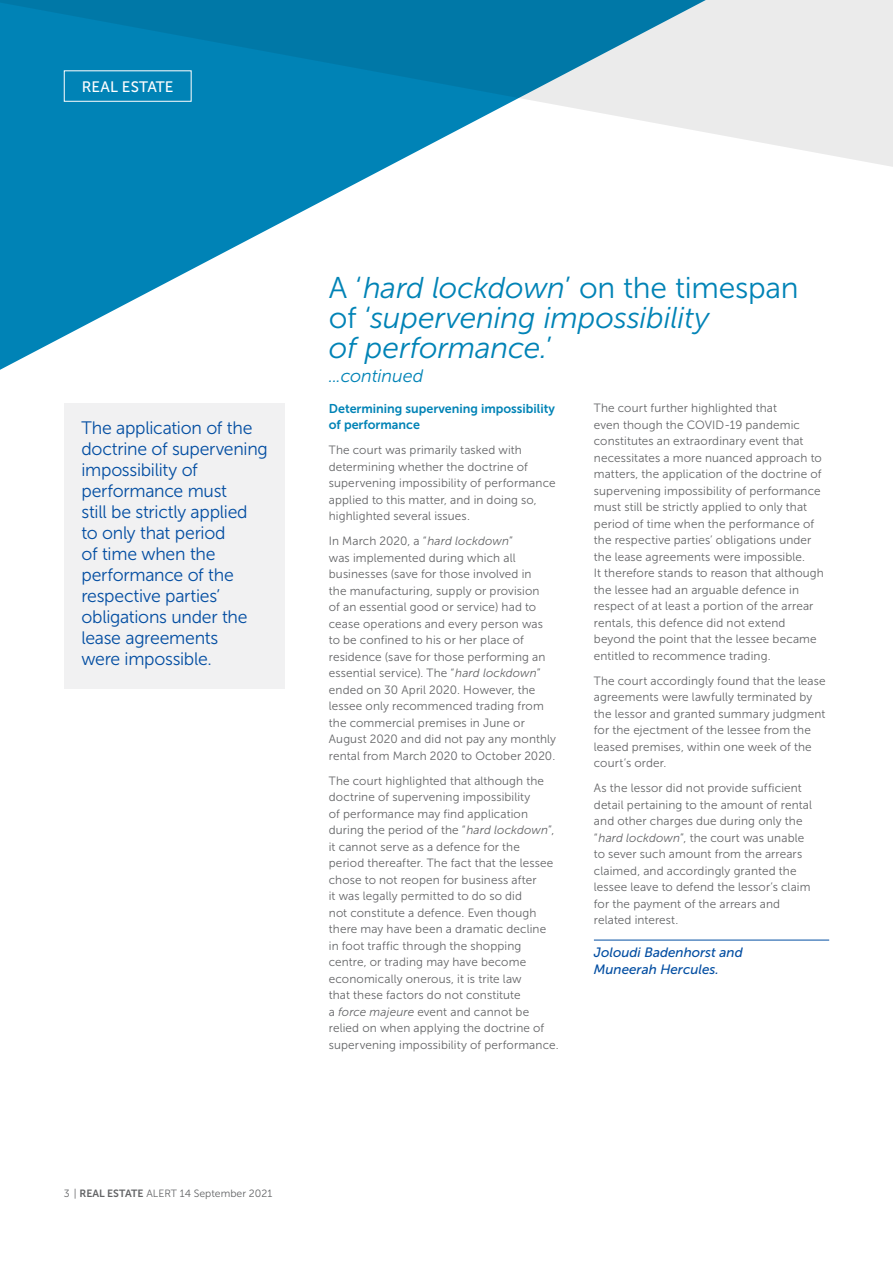
<style>
.page{position:relative;width:893px;height:1263px;background:#fff}
.page>*{position:absolute;margin:0;border:0;box-sizing:border-box;transform-origin:0 0}
.t1{font:italic 30px/30px "Museo Sans 300";letter-spacing:-.005em;color:#0083b6}
.t2{font:18px/21px "Museo Sans 300";letter-spacing:-.015em;color:#034ea2}
.t3{font:italic 18px "Museo Sans 300";letter-spacing:-.005em;color:#0083b6}
.t4{font:15.15px "Museo Sans 500";letter-spacing:.005em;color:#fff}
.t5{font:italic 13.5px/16.2px "Museo Sans 500";color:#034ea2}
.t6{font:12.75px/16.5px "Museo Sans 700";color:#0083b6}
.t7{font:12px/16.5px "Museo Sans 300";letter-spacing:.01em;color:#636466}
.t8{font:10.5px "Museo Sans 300";color:#636466}
.s1{font-family:"Museo Sans 700"}
.s2{font-style:normal}
.s3{font-style:italic}
</style>
<div class="page">
<svg style="left:0;top:189px;width:345px;height:181px;fill:#0083b6"></svg>
<svg style="left:0;top:0;width:893px;height:189px"></svg>
<div style="left:64px;top:70px;width:128px;height:32px;border:1px solid #fff"></div>
<hr style="left:594px;top:940px;width:235px;height:1px;background:#034ea2">
<div style="left:65px;top:403px;width:220px;height:286px;background:#f1f1f2"></div>
<p class="t4" style="left:82px;top:78px;width:93px">REAL ESTATE</p>
<p class="t2" style="left:82px;top:417px;width:188px">The application of the doctrine of supervening impossibility of performance must<br>still be strictly applied to only that period<br>of time when the performance of the respective parties’ obligations under the lease agreements<br>were impossible.</p>
<p class="t8" style="left:64px;top:1188px;width:210px">3 | <span class="s1">REAL ESTATE</span> ALERT 14 September 2021</p>
<h1 class="t1" style="left:329px;top:273px;width:471px"><span class="s2">A ‘</span>hard lockdown<span class="s2">’ on the timespan of ‘</span>supervening impossibility<br>of performance.<span class="s2">’</span></h1>
<h2 class="t3" style="left:329px;top:366px;width:96px">...continued</h2>
<p class="t6" style="left:329px;top:400px;width:228px">Determining supervening impossibility of performance</p>
<p class="t7" style="left:329px;top:442px;width:228px">The court was primarily tasked with determining whether the doctrine of supervening impossibility of performance applied to this matter, and in doing so, highlighted several issues.</p>
<p class="t7" style="left:329px;top:533px;width:229px">In March 2020, a “<span class="s3">hard lockdown</span>”<br>was implemented during which all businesses (save for those involved in<br>the manufacturing, supply or provision<br>of an essential good or service) had to cease operations and every person was to be confined to his or her place of residence (save for those performing an essential service). The “<span class="s3">hard lockdown</span>” ended on 30 April 2020. However, the lessee only recommenced trading from the commercial premises in June or August 2020 and did not pay any monthly rental from March 2020 to October 2020.</p>
<p class="t7" style="left:329px;top:772px;width:231px">The court highlighted that although the doctrine of supervening impossibility<br>of performance may find application during the period of the “<span class="s3">hard lockdown</span>”, it cannot serve as a defence for the<br>period thereafter. The fact that the lessee chose to not reopen for business after<br>it was legally permitted to do so did<br>not constitute a defence. Even though there may have been a dramatic decline in foot traffic through the shopping centre, or trading may have become economically onerous, it is trite law<br>that these factors do not constitute<br>a <span class="s3">force majeure</span> event and cannot be relied on when applying the doctrine of supervening impossibility of performance.</p>
<p class="t7" style="left:594px;top:400px;width:231px">The court further highlighted that<br>even though the COVID-19 pandemic constitutes an extraordinary event that necessitates a more nuanced approach to matters, the application of the doctrine of supervening impossibility of performance must still be strictly applied to only that period of time when the performance of the respective parties’ obligations under the lease agreements were impossible.<br>It therefore stands to reason that although the lessee had an arguable defence in respect of at least a portion of the arrear rentals, this defence did not extend beyond the point that the lessee became entitled to recommence trading.</p>
<p class="t7" style="left:594px;top:672px;width:233px">The court accordingly found that the lease agreements were lawfully terminated by the lessor and granted summary judgment for the ejectment of the lessee from the leased premises, within one week of the court’s order.</p>
<p class="t7" style="left:594px;top:780px;width:220px">As the lessor did not provide sufficient detail pertaining to the amount of rental and other charges due during only the “<span class="s3">hard lockdown</span>”, the court was unable to sever such amount from the arrears claimed, and accordingly granted the lessee leave to defend the lessor’s claim for the payment of the arrears and related interest.</p>
<p class="t5" style="left:594px;top:945px;width:150px">Joloudi Badenhorst and<br>Muneerah Hercules.</p>
</div>
